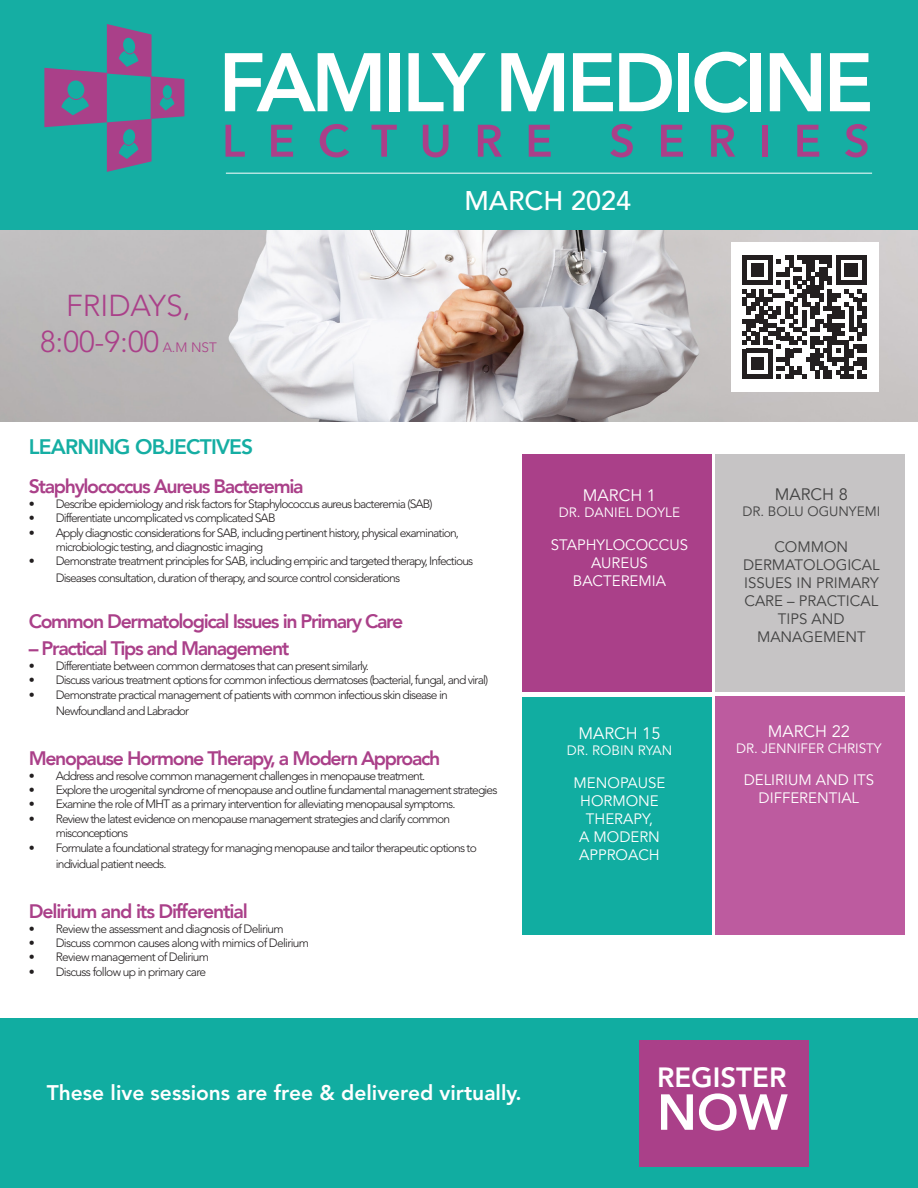
<style>
.page{position:relative;width:918px;height:1188px;background:#15aea3}
.page>*{position:absolute;margin:0;border:0;box-sizing:border-box;transform-origin:0 0}
.t1{font:800 50.1px "Avenir LT Std";color:#fff}
.t2{font:300 30px "Avenir LT Std";color:#aa4089}
.t3{font:800 27.6px "Avenir LT Std";color:#fff}
.t4{font:500 27px "Avenir LT";color:#fff}
.t5{font:800 21px "Avenir LT Std";color:#fff}
.t6{font:800 21px "Avenir LT";letter-spacing:-.04em;color:#15aea3}
.t7{font:800 19.5px "Avenir LT";letter-spacing:-.07em;color:#aa4089}
.t8{font:16.5px "Avenir LT Std";color:#fff}
.t9{font:16.5px "Avenir LT Std";color:#424242}
.t10{font:15px/18px "Avenir LT Std";color:#fff;text-align:center}
.t11{font:15px/18px "Avenir LT Std";color:#424242;text-align:center}
.t12{font:13.5px "Avenir LT Std";color:#fff}
.t13{font:13.5px "Avenir LT Std";color:#424242}
.t14{font:300 13.5px "Avenir LT Std";color:#aa4089}
.t15{font:300 12px/16.2px "Avenir LT Std";letter-spacing:-.07em;color:#231f20}
</style>
<div class="page">
<div style="left:0;top:416px;width:918px;height:772px;background:#fff"></div>
<div style="left:0;top:1019px;width:918px;height:169px;background:#11ada1"></div>
<img style="left:0;top:230px;width:918px;height:191px">
<svg style="left:226px;top:125px;width:19px;height:32px"></svg>
<svg style="left:271px;top:125px;width:22px;height:32px"></svg>
<svg style="left:320px;top:124px;width:29px;height:33px"></svg>
<svg style="left:372px;top:125px;width:25px;height:32px"></svg>
<svg style="left:423px;top:125px;width:26px;height:33px"></svg>
<svg style="left:478px;top:125px;width:24px;height:32px"></svg>
<svg style="left:529px;top:125px;width:22px;height:32px"></svg>
<svg style="left:610px;top:124px;width:23px;height:34px"></svg>
<svg style="left:661px;top:125px;width:22px;height:32px"></svg>
<svg style="left:711px;top:125px;width:24px;height:32px"></svg>
<div style="left:762px;top:125px;width:6px;height:32px;background:#aa4089"></div>
<svg style="left:797px;top:125px;width:22px;height:32px"></svg>
<svg style="left:845px;top:124px;width:23px;height:34px"></svg>
<svg style="left:225px;top:53px;width:155px;height:58px"></svg>
<div style="left:389px;top:53px;width:11px;height:58px;background:#fff"></div>
<svg style="left:408px;top:53px;width:78px;height:58px"></svg>
<svg style="left:501px;top:53px;width:63px;height:58px"></svg>
<svg style="left:573px;top:53px;width:40px;height:58px"></svg>
<svg style="left:619px;top:53px;width:53px;height:58px"></svg>
<div style="left:678px;top:53px;width:10px;height:58px;background:#fff"></div>
<svg style="left:694px;top:52px;width:54px;height:61px"></svg>
<div style="left:751px;top:53px;width:10px;height:58px;background:#fff"></div>
<svg style="left:770px;top:53px;width:51px;height:58px"></svg>
<svg style="left:830px;top:53px;width:40px;height:58px"></svg>
<svg style="left:44px;top:24px;width:140px;height:148px"></svg>
<hr style="left:226px;top:173px;width:646px;height:1px;background:#fff">
<div style="left:523px;top:454px;width:189px;height:238px;background:#aa4089"></div>
<div style="left:523px;top:698px;width:189px;height:237px;background:#11ada1"></div>
<div style="left:715px;top:454px;width:189px;height:238px;background:#c6c4c5"></div>
<div style="left:715px;top:697px;width:189px;height:238px;background:#bd5b9f"></div>
<div style="left:731px;top:243px;width:147px;height:149px;background:#fff"></div>
<div style="left:639px;top:1041px;width:170px;height:126px;background:#aa4089"></div>
<svg style="left:742px;top:255px;width:124px;height:124px"></svg>
<p class="t2" style="left:66px;top:288px;width:126px">FRIDAYS,</p>
<p class="t2" style="left:40px;top:324px;width:121px">8:00-9:00</p>
<p class="t14" style="left:163px;top:339px;width:56px">A.M NST</p>
<p class="t4" style="left:465px;top:185px;width:168px">MARCH 2024</p>
<p class="t6" style="left:29px;top:435px;width:226px">LEARNING OBJECTIVES</p>
<p class="t7" style="left:29px;top:475px;width:276px">Staphylococcus Aureus Bacteremia</p>
<p class="t15" style="left:29px;top:496px;width:405px">• Describe epidemiology and risk factors for Staphylococcus aureus bacteremia (SAB)</p>
<p class="t15" style="left:29px;top:510px;width:248px">• Differentiate uncomplicated vs complicated SAB</p>
<p class="t15" style="left:56px;top:525px;width:405px;line-height:14.4px;text-indent:-27px">• Apply diagnostic considerations for SAB, including pertinent history, physical examination, microbiologic testing, and diagnostic imaging</p>
<p class="t15" style="left:56px;top:553px;width:419px;text-indent:-27px">• Demonstrate treatment principles for SAB, including empiric and targeted therapy, Infectious<br>Diseases consultation, duration of therapy, and source control considerations</p>
<p class="t7" style="left:29px;top:610px;width:376px">Common Dermatological Issues in Primary Care</p>
<p class="t7" style="left:29px;top:637px;width:262px">– Practical Tips and Management</p>
<p class="t15" style="left:29px;top:658px;width:342px">• Differentiate between common dermatoses that can present similarly.</p>
<p class="t15" style="left:29px;top:672px;width:461px">• Discuss various treatment options for common infectious dermatoses (bacterial, fungal, and viral)</p>
<p class="t15" style="left:56px;top:686px;width:393px;text-indent:-27px">• Demonstrate practical management of patients with common infectious skin disease in<br>Newfoundland and Labrador</p>
<p class="t7" style="left:29px;top:747px;width:413px">Menopause Hormone Therapy, a Modern Approach</p>
<p class="t15" style="left:29px;top:767px;width:398px">• Address and resolve common management challenges in menopause treatment.</p>
<p class="t15" style="left:29px;top:782px;width:470px">• Explore the urogenital syndrome of menopause and outline fundamental management strategies</p>
<p class="t15" style="left:29px;top:796px;width:428px">• Examine the role of MHT as a primary intervention for alleviating menopausal symptoms.</p>
<p class="t15" style="left:56px;top:812px;width:396px;line-height:14.4px;text-indent:-27px">• Review the latest evidence on menopause management strategies and clarify common misconceptions</p>
<p class="t15" style="left:56px;top:839px;width:423px;text-indent:-27px">• Formulate a foundational strategy for managing menopause and tailor therapeutic options to individual patient needs.</p>
<p class="t7" style="left:29px;top:900px;width:221px">Delirium and its Differential</p>
<p class="t15" style="left:29px;top:920px;width:256px">• Review the assessment and diagnosis of Delirium</p>
<p class="t15" style="left:29px;top:935px;width:282px">• Discuss common causes along with mimics of Delirium</p>
<p class="t15" style="left:29px;top:949px;width:182px">• Review management of Delirium</p>
<p class="t15" style="left:29px;top:964px;width:179px">• Discuss follow up in primary care</p>
<p class="t8" style="left:583px;top:486px;width:75px">MARCH 1</p>
<p class="t12" style="left:559px;top:505px;width:123px">DR. DANIEL DOYLE</p>
<p class="t10" style="left:551px;top:536px;width:139px">STAPHYLOCOCCUS<br>AUREUS<br>BACTEREMIA</p>
<p class="t8" style="left:578px;top:724px;width:84px">MARCH 15</p>
<p class="t12" style="left:567px;top:743px;width:107px">DR. ROBIN RYAN</p>
<p class="t10" style="left:574px;top:774px;width:93px">MENOPAUSE<br>HORMONE<br>THERAPY,<br>A MODERN<br>APPROACH</p>
<p class="t9" style="left:775px;top:484px;width:75px">MARCH 8</p>
<p class="t13" style="left:742px;top:503px;width:139px">DR. BOLU OGUNYEMI</p>
<p class="t11" style="left:743px;top:538px;width:138px">COMMON<br>DERMATOLOGICAL<br>ISSUES IN PRIMARY<br>CARE – PRACTICAL<br>TIPS AND<br>MANAGEMENT</p>
<p class="t8" style="left:768px;top:722px;width:84px">MARCH 22</p>
<p class="t12" style="left:736px;top:741px;width:147px">DR. JENNIFER CHRISTY</p>
<p class="t10" style="left:744px;top:772px;width:132px">DELIRIUM AND ITS<br>DIFFERENTIAL</p>
<p class="t5" style="left:47px;top:1081px;width:476px">These live sessions are free &amp; delivered virtually.</p>
<p class="t3" style="left:657px;top:1061px;width:131px">REGISTER</p>
<p class="t1" style="left:657px;top:1083px;width:132px">NOW</p>
</div>
